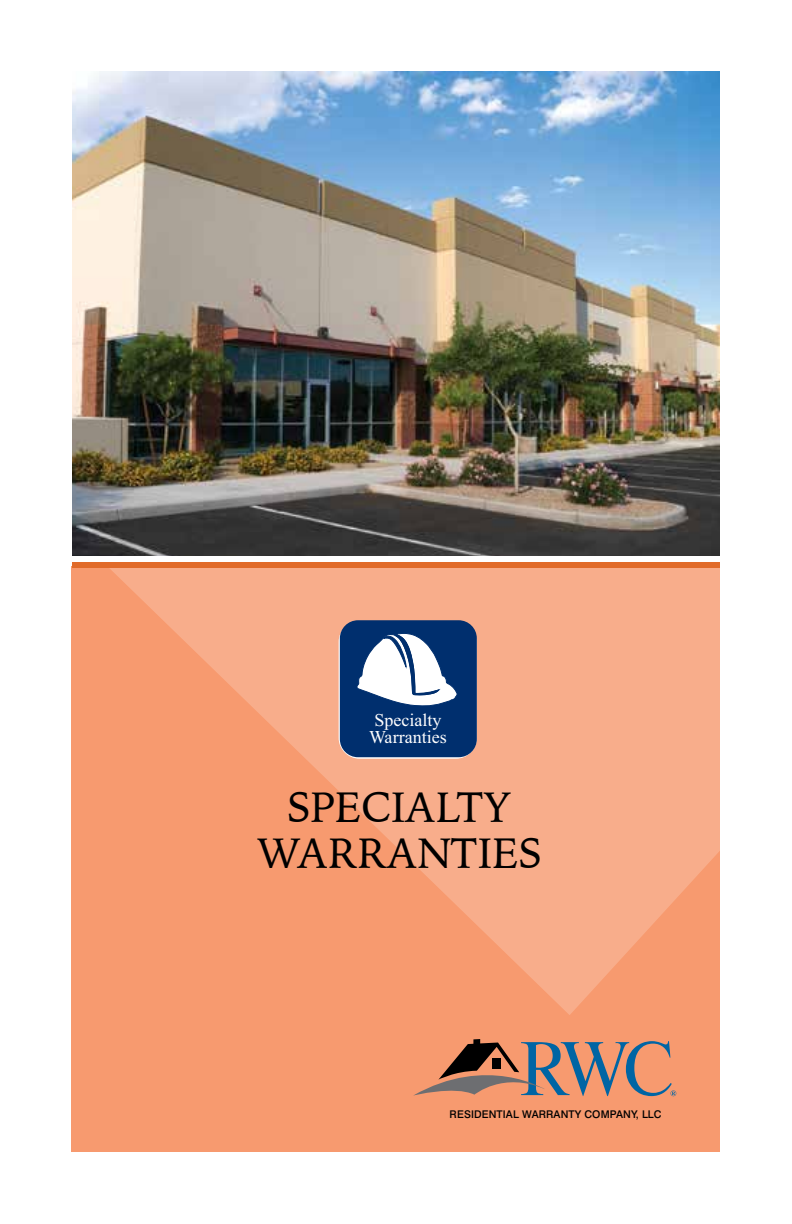
<style>
.page{position:relative;width:792px;height:1224px;background:#fff}
.page>*{position:absolute;margin:0;border:0;box-sizing:border-box;transform-origin:0 0}
.t1{font:42px/46px "Iowan Old Style BT";color:#000;text-align:center}
.t2{font:18px/17.6px "Times New Roman";color:#fff}
.t3{font:500 10.6px "Swiss 721 BT";letter-spacing:.01em;color:#000}
</style>
<div class="page">
<div style="left:72px;top:566px;width:648px;height:586px;background:#f79a6f"></div>
<svg style="left:110px;top:568px;width:610px;height:447px;fill:#f8ad8b"></svg>
<div style="left:340px;top:620px;width:137px;height:137px;background:#002f6e;border-radius:18px"></div>
<svg style="left:357px;top:633px;width:100px;height:73px"></svg>
<div style="left:72px;top:562px;width:648px;height:6px;background:#e16b2a"></div>
<svg style="left:413px;top:1041px;width:263px;height:55px"></svg>
<div style="left:473px;top:1039px;width:7px;height:11px;background:#000"></div>
<img style="left:72px;top:71px;width:648px;height:484px">
<h2 class="t2" style="left:369px;top:711px;width:79px">Specialty<br>Warranties</h2>
<h1 class="t1" style="left:257px;top:784px;width:286px">SPECIALTY<br>WARRANTIES</h1>
<p class="t3" style="left:450px;top:1108px;width:214px">RESIDENTIAL WARRANTY COMPANY, LLC</p>
</div>
